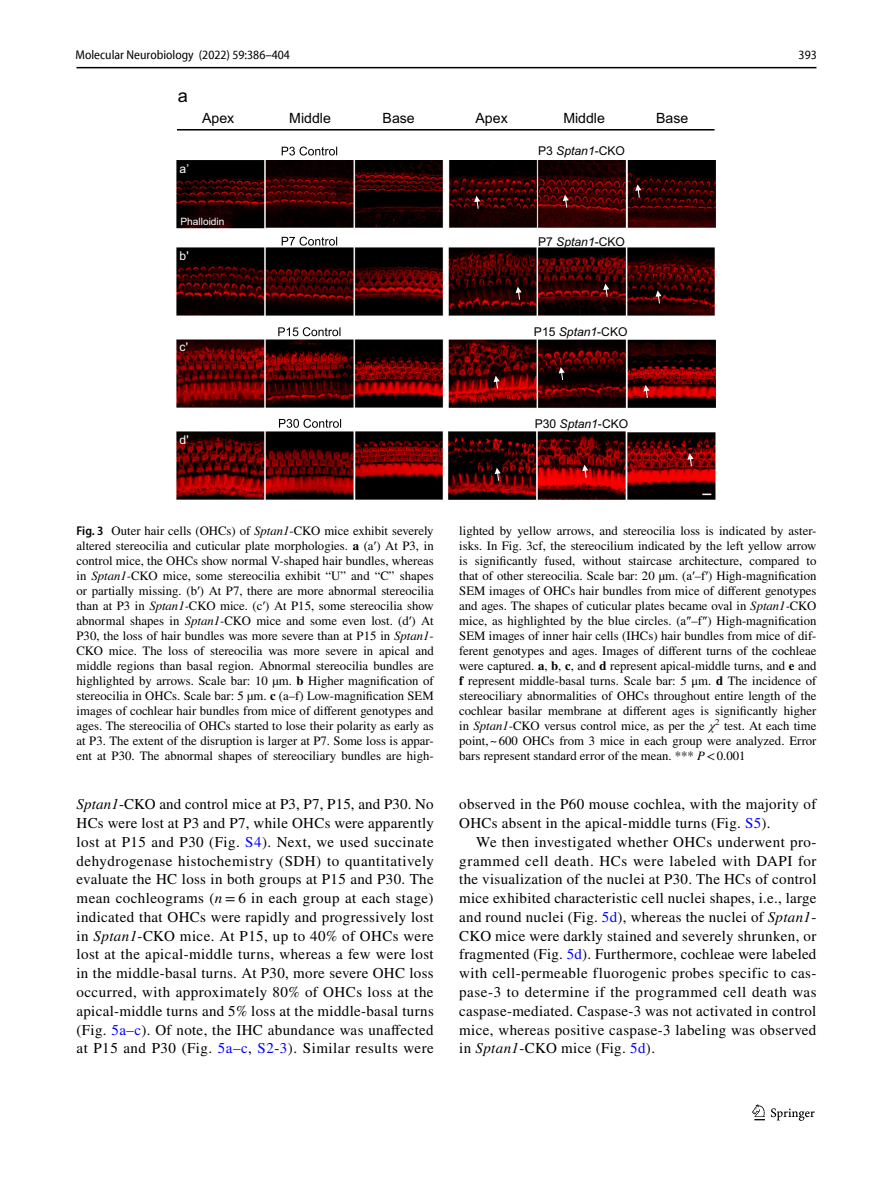
<style>
.page{position:relative;width:893px;height:1187px;background:#fff}
.page>*{position:absolute;margin:0;border:0;box-sizing:border-box;transform-origin:0 0}
.t1{font:18.15px "Arial 5";color:#000}
.t2{font:15px/18.8px "STIX";letter-spacing:.025em;color:#000;text-align:justify}
.t3{font:14.1px "Arial 5";color:#000}
.t4{font:12.75px/15px "STIX";color:#000;text-align:justify}
.t5{font:semi-condensed 12.75px "Myriad Pro Unic";color:#000}
.t6{font:12.15px "Arial 5";color:#000}
.t7{font:12.15px "Arial 5";color:#fff}
.t8{font:10.05px "Arial 5";color:#fff}
.s1{font-family:"Arial Italic 2"}
.s2{font-family:"Myriad Pro";font-weight:600;font-stretch:semi-condensed}
.s3{font-style:italic}
.s4{font-weight:700}
.s5{font-family:"Times New Roman"}
.s6{color:#00f}
</style>
<div class="page">
<hr style="left:77px;top:67px;width:739px;height:1px;background:#000">
<img style="left:176px;top:160px;width:539px;height:339px">
<svg style="left:282px;top:146px;width:55px;height:9px"></svg>
<svg style="left:282px;top:237px;width:55px;height:9px"></svg>
<svg style="left:278px;top:327px;width:62px;height:9px"></svg>
<svg style="left:279px;top:419px;width:62px;height:9px"></svg>
<hr style="left:177px;top:129px;width:537px;height:1px;background:#000">
<svg style="left:474px;top:196px;width:6px;height:14px"></svg>
<svg style="left:563px;top:195px;width:6px;height:14px"></svg>
<svg style="left:635px;top:184px;width:6px;height:14px"></svg>
<svg style="left:516px;top:286px;width:6px;height:15px"></svg>
<svg style="left:603px;top:283px;width:6px;height:15px"></svg>
<svg style="left:655px;top:290px;width:6px;height:14px"></svg>
<svg style="left:494px;top:375px;width:6px;height:15px"></svg>
<svg style="left:559px;top:367px;width:6px;height:14px"></svg>
<svg style="left:643px;top:385px;width:6px;height:14px"></svg>
<svg style="left:495px;top:467px;width:6px;height:14px"></svg>
<svg style="left:582px;top:464px;width:6px;height:15px"></svg>
<svg style="left:687px;top:453px;width:6px;height:14px"></svg>
<svg style="left:752px;top:1104px;width:13px;height:16px"></svg>
<svg style="left:771px;top:1108px;width:44px;height:12px"></svg>
<p class="t5" style="left:76px;top:50px;width:216px">Molecular Neurobiology (2022) 59:386–404</p>
<p class="t5" style="left:799px;top:50px;width:20px">393</p>
<h1 class="t1" style="left:178px;top:85px;width:12px">a</h1>
<p class="t7" style="left:180px;top:161px;width:11px">a’</p>
<p class="t3" style="left:202px;top:109px;width:34px">Apex</p>
<p class="t3" style="left:289px;top:109px;width:43px">Middle</p>
<p class="t3" style="left:383px;top:109px;width:34px">Base</p>
<p class="t3" style="left:475px;top:109px;width:34px">Apex</p>
<p class="t3" style="left:563px;top:109px;width:43px">Middle</p>
<p class="t3" style="left:656px;top:109px;width:34px">Base</p>
<p class="t6" style="left:538px;top:144px;width:88px">P3 <span class="s1">Sptan1</span>-CKO</p>
<p class="t8" style="left:181px;top:215px;width:45px">Phalloidin</p>
<p class="t7" style="left:180px;top:249px;width:11px">b'</p>
<p class="t7" style="left:180px;top:339px;width:10px">c'</p>
<p class="t7" style="left:180px;top:432px;width:11px">d'</p>
<p class="t6" style="left:538px;top:234px;width:88px">P7 <span class="s1">Sptan1</span>-CKO</p>
<p class="t6" style="left:534px;top:325px;width:95px">P15 <span class="s1">Sptan1</span>-CKO</p>
<p class="t6" style="left:535px;top:416px;width:95px">P30 <span class="s1">Sptan1</span>-CKO</p>
<p class="t4" style="left:77px;top:524px;width:359px"><span class="s2">Fig. 3</span> Outer hair cells (OHCs) of <span class="s3">Sptan1</span>-CKO mice exhibit severely altered stereocilia and cuticular plate morphologies. <span class="s4">a</span> (a<span class="s5">′</span>) At P3, in control mice, the OHCs show normal V-shaped hair bundles, whereas in <span class="s3">Sptan1-</span>CKO mice, some stereocilia exhibit “U” and “C” shapes or partially missing. (b<span class="s5">′</span>) At P7, there are more abnormal stereocilia than at P3 in <span class="s3">Sptan1-</span>CKO mice. (c<span class="s5">′</span>) At P15, some stereocilia show abnormal shapes in <span class="s3">Sptan1-</span>CKO mice and some even lost. (d<span class="s5">′</span>) At P30, the loss of hair bundles was more severe than at P15 in <span class="s3">Sptan1- </span>CKO mice. The loss of stereocilia was more severe in apical and middle regions than basal region. Abnormal stereocilia bundles are highlighted by arrows. Scale bar: 10 µm. <span class="s4">b</span> Higher magnification of stereocilia in OHCs. Scale bar: 5 µm. <span class="s4">c</span> (a–f) Low-magnification SEM images of cochlear hair bundles from mice of different genotypes and ages. The stereocilia of OHCs started to lose their polarity as early as at P3. The extent of the disruption is larger at P7. Some loss is appar&shy;ent at P30. The abnormal shapes of stereociliary bundles are high-</p>
<p class="t4" style="left:459px;top:524px;width:359px">lighted by yellow arrows, and stereocilia loss is indicated by aster&shy;isks. In Fig. 3cf, the stereocilium indicated by the left yellow arrow is significantly fused, without staircase architecture, compared to that of other stereocilia. Scale bar: 20 µm. (a<span class="s5">′</span>–f<span class="s5">′</span>) High-magnification SEM images of OHCs hair bundles from mice of different genotypes and ages. The shapes of cuticular plates became oval in <span class="s3">Sptan1-</span>CKO mice, as highlighted by the blue circles. (a<span class="s5">″</span>–f<span class="s5">″</span>) High-magnification SEM images of inner hair cells (IHCs) hair bundles from mice of dif&shy;ferent genotypes and ages. Images of different turns of the cochleae were captured. <span class="s4">a</span>, <span class="s4">b</span>, <span class="s4">c</span>, and <span class="s4">d</span> represent apical-middle turns, and <span class="s4">e</span> and <span class="s4">f</span> represent middle-basal turns. Scale bar: 5 μm. <span class="s4">d</span> The incidence of stereociliary abnormalities of OHCs throughout entire length of the cochlear basilar membrane at different ages is significantly higher in <span class="s3">Sptan1-</span>CKO versus control mice, as per the <span class="s3">χ</span><sup>2</sup> test. At each time point,~600 OHCs from 3 mice in each group were analyzed. Error bars represent standard error of the mean. *** <span class="s3">P</span>&lt;0.001</p>
<p class="t2" style="left:77px;top:796px;width:359px"><span class="s3">Sptan1</span>-CKO and control mice at P3, P7, P15, and P30. No HCs were lost at P3 and P7, while OHCs were apparently lost at P15 and P30 (Fig. <span class="s6">S4</span>). Next, we used succinate dehydrogenase histochemistry (SDH) to quantitatively evaluate the HC loss in both groups at P15 and P30. The mean cochleograms (<span class="s3">n</span> = 6 in each group at each stage) indicated that OHCs were rapidly and progressively lost in <span class="s3">Sptan1</span>-CKO mice. At P15, up to 40% of OHCs were lost at the apical-middle turns, whereas a few were lost in the middle-basal turns. At P30, more severe OHC loss occurred, with approximately 80% of OHCs loss at the apical-middle turns and 5% loss at the middle-basal turns (Fig. <span class="s6">5a–c</span>). Of note, the IHC abundance was unaffected at P15 and P30 (Fig. <span class="s6">5a–c</span>, <span class="s6">S2</span>-<span class="s6">3</span>). Similar results were</p>
<p class="t2" style="left:459px;top:796px;width:359px">observed in the P60 mouse cochlea, with the majority of<br>OHCs absent in the apical-middle turns (Fig. <span class="s6">S5</span>).</p>
<p class="t2" style="left:459px;top:833px;width:359px;text-indent:17px">We then investigated whether OHCs underwent pro&shy;grammed cell death. HCs were labeled with DAPI for the visualization of the nuclei at P30. The HCs of control mice exhibited characteristic cell nuclei shapes, i.e., large and round nuclei (Fig. <span class="s6">5d</span>), whereas the nuclei of <span class="s3">Sptan1</span>- CKO mice were darkly stained and severely shrunken, or fragmented (Fig. <span class="s6">5d</span>). Furthermore, cochleae were labeled with cell-permeable fluorogenic probes specific to cas&shy;pase-3 to determine if the programmed cell death was caspase-mediated. Caspase-3 was not activated in control mice, whereas positive caspase-3 labeling was observed in <span class="s3">Sptan1</span>-CKO mice (Fig. <span class="s6">5d</span>).</p>
</div>
